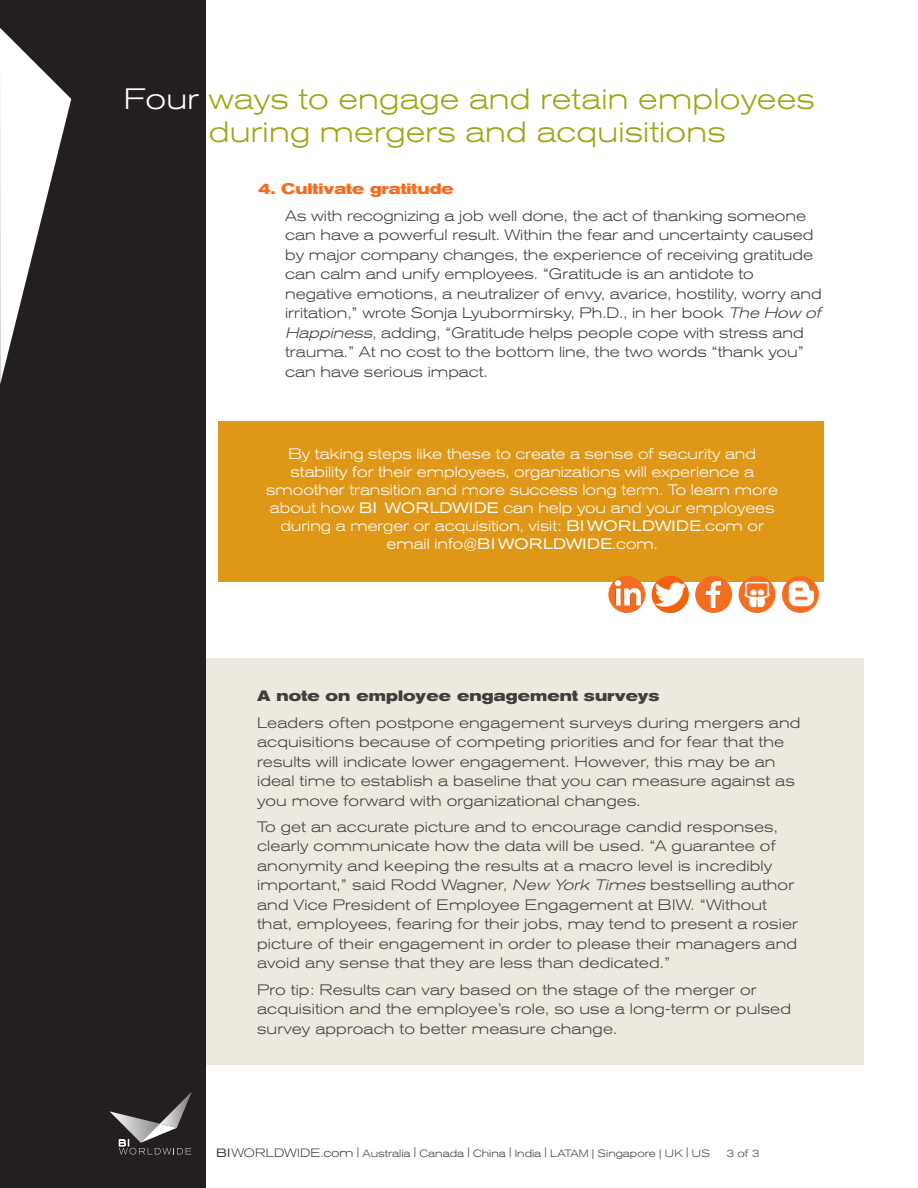
<style>
.page{position:relative;width:918px;height:1188px;background:#fff}
.page>*{position:absolute;margin:0;border:0;box-sizing:border-box;transform-origin:0 0}
.t1{font:300 expanded 29.25px/33px "Akzidenz Grotesk BE";letter-spacing:.01em;color:#9ea615;text-align:center}
.t2{font:300 expanded 15px/19.5px "Akzidenz Grotesk BE";letter-spacing:.01em;color:#3e3e3f}
.t3{font:300 expanded 15px/18px "Akzidenz Grotesk BE";color:#fff;text-align:center}
.t4{font:700 expanded 15px "Akzidenz Grotesk BE";letter-spacing:.01em;color:#3e3e3f}
.t5{font:700 expanded 15px "Akzidenz Grotesk BE";color:#f36e21}
.t6{font:300 expanded 10.5px "Akzidenz Grotesk BE";color:#3e3e3f}
.s1{color:#fff}
.s2{font-style:italic}
.s3{font-weight:400}
.s4{font-weight:400;font-size:12px}
.s5{font-size:12px}
</style>
<div class="page">
<div style="left:206px;top:659px;width:658px;height:406px;background:#eceade"></div>
<div style="left:0;top:0;width:206px;height:1188px;background:#231f20"></div>
<svg style="left:0;top:28px;width:71px;height:356px"></svg>
<svg style="left:109px;top:1092px;width:82px;height:63px"></svg>
<div style="left:218px;top:421px;width:606px;height:160px;background:#df9717"></div>
<img style="left:609px;top:576px;width:36px;height:37px">
<img style="left:652px;top:576px;width:37px;height:37px;border-radius:18px">
<img style="left:695px;top:576px;width:37px;height:37px">
<img style="left:739px;top:576px;width:36px;height:37px">
<img style="left:782px;top:576px;width:37px;height:37px">
<p class="t1" style="left:124px;top:82px;width:693px"><span class="s1">Four</span> ways to engage and retain employees during mergers and acquisitions</p>
<p class="t5" style="left:258px;top:180px;width:197px">4. Cultivate gratitude</p>
<p class="t2" style="left:285px;top:206px;width:541px">As with recognizing a job well done, the act of thanking someone can have a powerful result. Within the fear and uncertainty caused by major company changes, the experience of receiving gratitude can calm and unify employees. “Gratitude is an antidote to<br>negative emotions, a neutralizer of envy, avarice, hostility, worry and irritation,” wrote Sonja Lyubormirsky, Ph.D., in her book <span class="s2">The How of Happiness</span>, adding, “Gratitude helps people cope with stress and trauma.” At no cost to the bottom line, the two words “thank you” can have serious impact.</p>
<p class="t3" style="left:266px;top:445px;width:513px">By taking steps like these to create a sense of security and stability for their employees, organizations will experience a smoother transition and more success long term. To learn more about how <span class="s3">BI WORLDWIDE</span> can help you and your employees during a merger or acquisition, visit: <span class="s3">BI WORLDWIDE</span>.com or email info@<span class="s3">BI WORLDWIDE</span>.com.</p>
<p class="t4" style="left:257px;top:687px;width:404px">A note on employee engagement surveys</p>
<p class="t2" style="left:257px;top:713px;width:545px">Leaders often postpone engagement surveys during mergers and acquisitions because of competing priorities and for fear that the results will indicate lower engagement. However, this may be an ideal time to establish a baseline that you can measure against as you move forward with organizational changes.</p>
<p class="t2" style="left:257px;top:817px;width:543px">To get an accurate picture and to encourage candid responses, clearly communicate how the data will be used. “A guarantee of anonymity and keeping the results at a macro level is incredibly important,” said Rodd Wagner, <span class="s2">New York Times</span> bestselling author and Vice President of Employee Engagement at BIW. “Without that, employees, fearing for their jobs, may tend to present a rosier picture of their engagement in order to please their managers and avoid any sense that they are less than dedicated.”</p>
<p class="t2" style="left:257px;top:980px;width:535px">Pro tip: Results can vary based on the stage of the merger or acquisition and the employee’s role, so use a long-term or pulsed survey approach to better measure change.</p>
<p class="t6" style="left:216px;top:1147px;width:496px"><span class="s4">BI</span><span class="s5">WORLDWIDE.com</span> | Australia | Canada | China | India | LATAM | Singapore | UK | US</p>
<p class="t6" style="left:727px;top:1147px;width:35px">3 of 3</p>
</div>
